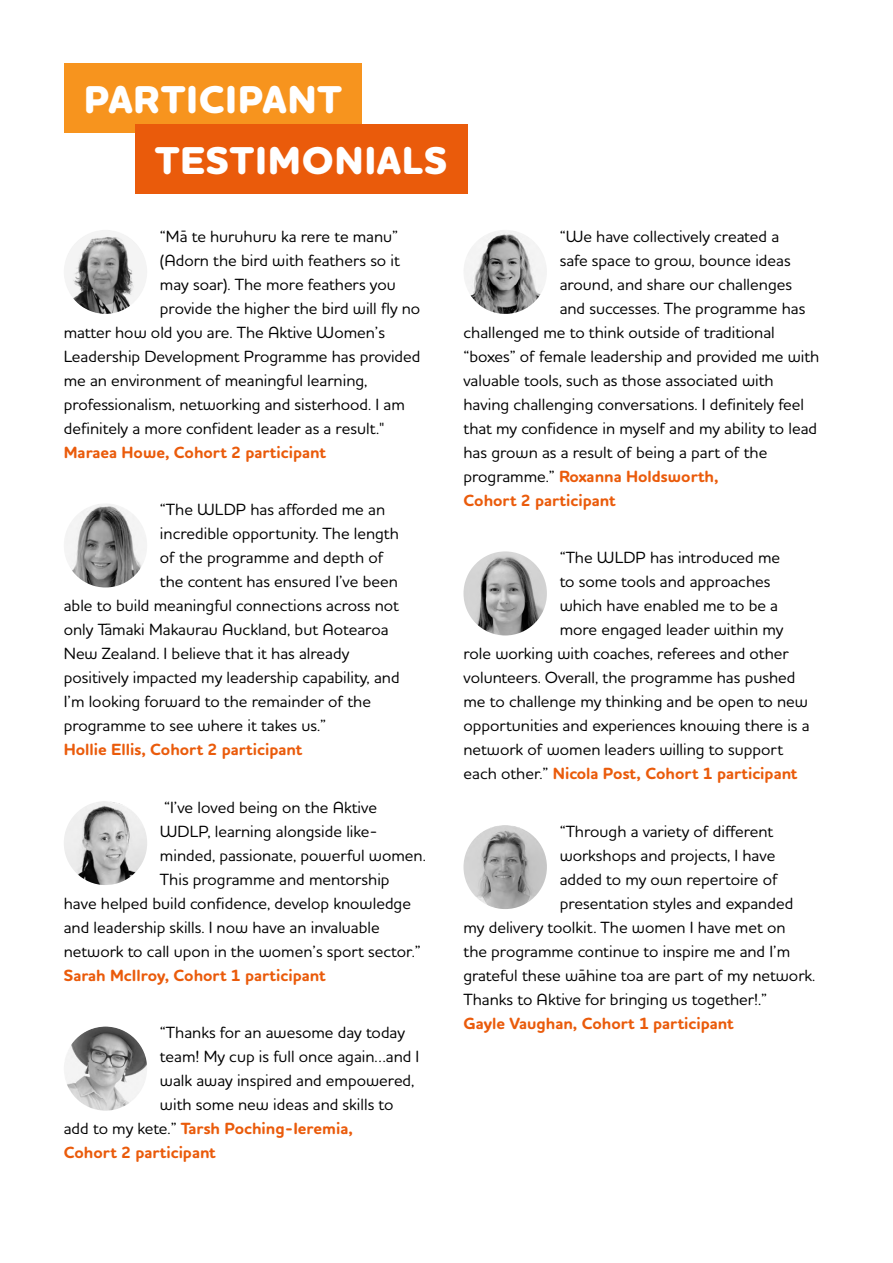
<style>
.page{position:relative;width:893px;height:1263px;background:#fff}
.page>*{position:absolute;margin:0;border:0;box-sizing:border-box;transform-origin:0 0}
.t1{font:800 39.45px/60.2px "Houschka Rounded";letter-spacing:.02em;color:#fff}
.t2{font:500 16.5px "Houschka Rounded";color:#000}
.t3{font:700 16.5px "Houschka Rounded";color:#ea5b0b}
.s1{font-weight:500;color:#000}
</style>
<div class="page">
<div style="left:64px;top:64px;width:298px;height:69px;background:#f7941e"></div>
<div style="left:135px;top:124px;width:332px;height:69px;background:#ea5b0b"></div>
<img style="left:64px;top:230px;width:83px;height:84px;border-radius:42px">
<img style="left:64px;top:503px;width:83px;height:84px;border-radius:42px">
<img style="left:64px;top:801px;width:83px;height:84px;border-radius:42px">
<img style="left:463px;top:230px;width:84px;height:84px;border-radius:42px">
<img style="left:64px;top:1026px;width:83px;height:84px;border-radius:42px">
<img style="left:463px;top:551px;width:84px;height:84px;border-radius:42px">
<img style="left:463px;top:825px;width:84px;height:84px;border-radius:42px">
<h1 class="t1" style="left:155px;top:72px;width:294px;text-indent:-71px">PARTICIPANT<br>TESTIMONIALS</h1>
<p class="t2" style="left:160px;top:225px;width:240px">“Mā te huruhuru ka rere te manu”</p>
<p class="t2" style="left:160px;top:249px;width:241px">(Adorn the bird with feathers so it</p>
<p class="t2" style="left:160px;top:273px;width:237px">may soar). The more feathers you</p>
<p class="t2" style="left:160px;top:297px;width:262px">provide the higher the bird will fly no</p>
<p class="t2" style="left:64px;top:321px;width:323px">matter how old you are. The Aktive Women’s</p>
<p class="t2" style="left:64px;top:345px;width:358px">Leadership Development Programme has provided</p>
<p class="t2" style="left:64px;top:369px;width:305px">me an environment of meaningful learning,</p>
<p class="t2" style="left:64px;top:393px;width:343px">professionalism, networking and sisterhood. I am</p>
<p class="t2" style="left:64px;top:417px;width:322px">definitely a more confident leader as a result."</p>
<p class="t3" style="left:64px;top:442px;width:264px">Maraea Howe, Cohort 2 participant</p>
<p class="t2" style="left:160px;top:499px;width:227px">“The WLDP has afforded me an</p>
<p class="t2" style="left:160px;top:523px;width:240px">incredible opportunity. The length</p>
<p class="t2" style="left:160px;top:547px;width:225px">of the programme and depth of</p>
<p class="t2" style="left:160px;top:571px;width:239px">the content has ensured I’ve been</p>
<p class="t2" style="left:64px;top:595px;width:337px">able to build meaningful connections across not</p>
<p class="t2" style="left:64px;top:619px;width:326px">only Tāmaki Makaurau Auckland, but Aotearoa</p>
<p class="t2" style="left:64px;top:643px;width:287px">New Zealand. I believe that it has already</p>
<p class="t2" style="left:64px;top:667px;width:337px">positively impacted my leadership capability, and</p>
<p class="t2" style="left:64px;top:691px;width:309px">I’m looking forward to the remainder of the</p>
<p class="t2" style="left:64px;top:715px;width:264px">programme to see where it takes us.”</p>
<p class="t3" style="left:64px;top:739px;width:240px">Hollie Ellis, Cohort 2 participant</p>
<p class="t2" style="left:164px;top:796px;width:214px">“I’ve loved being on the Aktive</p>
<p class="t2" style="left:160px;top:820px;width:219px">WDLP, learning alongside like-</p>
<p class="t2" style="left:160px;top:844px;width:267px">minded, passionate, powerful women.</p>
<p class="t2" style="left:160px;top:868px;width:231px">This programme and mentorship</p>
<p class="t2" style="left:64px;top:892px;width:349px">have helped build confidence, develop knowledge</p>
<p class="t2" style="left:64px;top:916px;width:318px">and leadership skills. I now have an invaluable</p>
<p class="t2" style="left:64px;top:940px;width:358px">network to call upon in the women’s sport sector.”</p>
<p class="t3" style="left:64px;top:965px;width:263px">Sarah McIlroy, Cohort 1 participant</p>
<p class="t2" style="left:160px;top:1022px;width:247px">“Thanks for an awesome day today</p>
<p class="t2" style="left:160px;top:1046px;width:261px">team! My cup is full once again…and I</p>
<p class="t2" style="left:160px;top:1070px;width:256px">walk away inspired and empowered,</p>
<p class="t2" style="left:160px;top:1094px;width:235px">with some new ideas and skills to</p>
<p class="t3" style="left:64px;top:1118px;width:291px"><span class="s1">add to my kete.”</span> Tarsh Poching-Ieremia,</p>
<p class="t3" style="left:64px;top:1142px;width:154px">Cohort 2 participant</p>
<p class="t2" style="left:560px;top:225px;width:221px">“We have collectively created a</p>
<p class="t2" style="left:560px;top:249px;width:233px">safe space to grow, bounce ideas</p>
<p class="t2" style="left:560px;top:273px;width:234px">around, and share our challenges</p>
<p class="t2" style="left:560px;top:297px;width:247px">and successes. The programme has</p>
<p class="t2" style="left:463px;top:321px;width:313px">challenged me to think outside of traditional</p>
<p class="t2" style="left:463px;top:345px;width:357px">“boxes” of female leadership and provided me with</p>
<p class="t2" style="left:463px;top:369px;width:312px">valuable tools, such as those associated with</p>
<p class="t2" style="left:463px;top:393px;width:342px">having challenging conversations. I definitely feel</p>
<p class="t2" style="left:463px;top:417px;width:355px">that my confidence in myself and my ability to lead</p>
<p class="t2" style="left:463px;top:441px;width:305px">has grown as a result of being a part of the</p>
<p class="t3" style="left:463px;top:466px;width:257px"><span class="s1">programme.”</span> Roxanna Holdsworth,</p>
<p class="t3" style="left:463px;top:490px;width:154px">Cohort 2 participant</p>
<p class="t2" style="left:560px;top:547px;width:222px">“The WLDP has introduced me</p>
<p class="t2" style="left:560px;top:571px;width:212px">to some tools and approaches</p>
<p class="t2" style="left:560px;top:595px;width:220px">which have enabled me to be a</p>
<p class="t2" style="left:560px;top:619px;width:225px">more engaged leader within my</p>
<p class="t2" style="left:463px;top:643px;width:327px">role working with coaches, referees and other</p>
<p class="t2" style="left:463px;top:667px;width:333px">volunteers. Overall, the programme has pushed</p>
<p class="t2" style="left:463px;top:691px;width:346px">me to challenge my thinking and be open to new</p>
<p class="t2" style="left:463px;top:715px;width:348px">opportunities and experiences knowing there is a</p>
<p class="t2" style="left:463px;top:739px;width:321px">network of women leaders willing to support</p>
<p class="t3" style="left:463px;top:763px;width:335px"><span class="s1">each other.”</span> Nicola Post, Cohort 1 participant</p>
<p class="t2" style="left:560px;top:820px;width:215px">“Through a variety of different</p>
<p class="t2" style="left:560px;top:844px;width:217px">workshops and projects, I have</p>
<p class="t2" style="left:560px;top:868px;width:220px">added to my own repertoire of</p>
<p class="t2" style="left:560px;top:892px;width:235px">presentation styles and expanded</p>
<p class="t2" style="left:463px;top:916px;width:324px">my delivery toolkit. The women I have met on</p>
<p class="t2" style="left:463px;top:940px;width:328px">the programme continue to inspire me and I’m</p>
<p class="t2" style="left:463px;top:964px;width:353px">grateful these wāhine toa are part of my network.</p>
<p class="t2" style="left:463px;top:988px;width:305px">Thanks to Aktive for bringing us together!.”</p>
<p class="t3" style="left:463px;top:1013px;width:272px">Gayle Vaughan, Cohort 1 participant</p>
</div>
